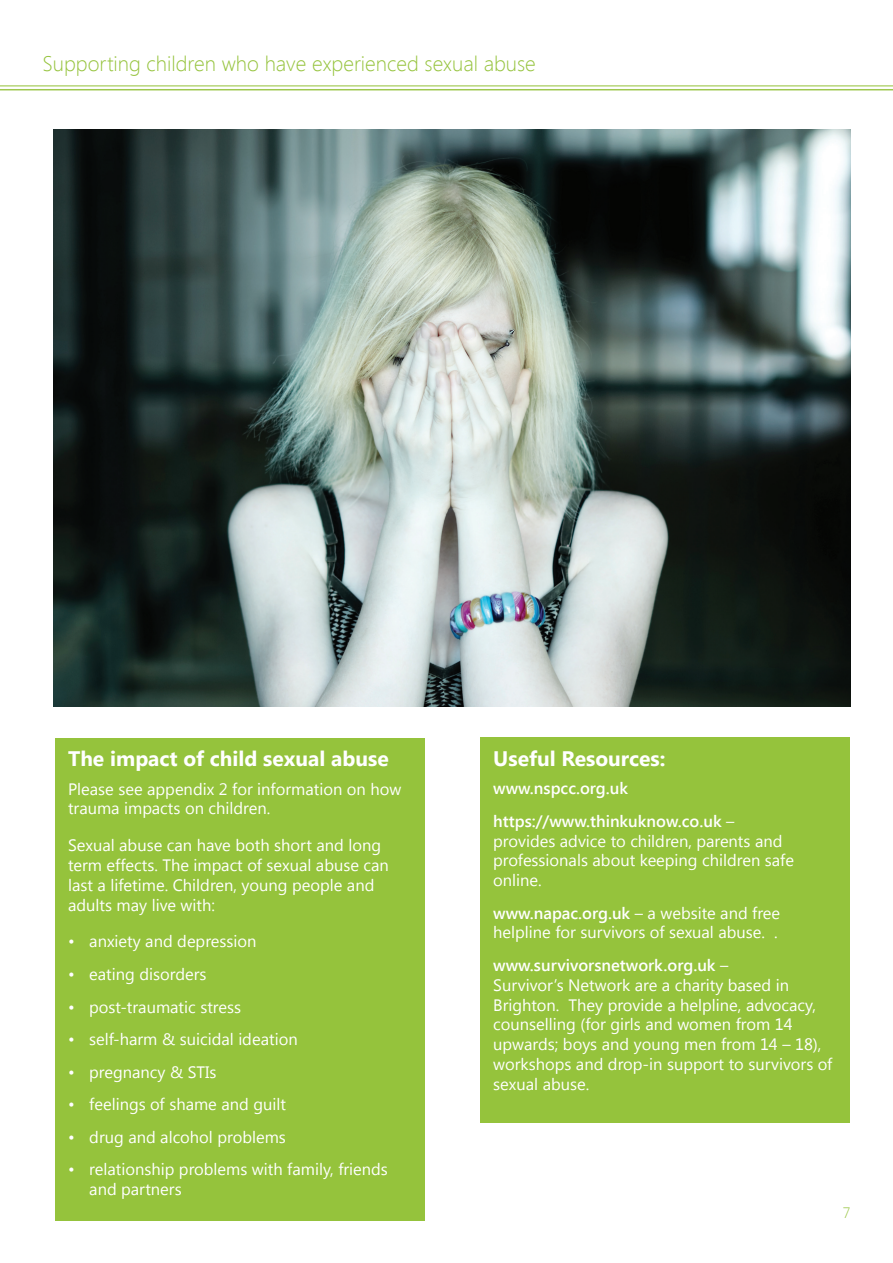
<style>
.page{position:relative;width:893px;height:1263px;background:#fff}
.page>*{position:absolute;margin:0;border:0;box-sizing:border-box;transform-origin:0 0}
.t1{font:300 21px "Segoe UI";color:#95c33c}
.t2{font:700 21px "Segoe UI";color:#fff}
.t3{font:16.5px/19.8px "Segoe UI";color:#fff}
.t4{font:600 16.5px/32.5px "Segoe UI";color:#fff}
.t5{font:300 15px "Segoe UI";color:#95c33c}
.s1{font-weight:400}
.s2{font-weight:600}
</style>
<div class="page">
<hr style="left:0;top:85px;width:893px;height:1px;background:#9ec74c">
<hr style="left:0;top:89px;width:893px;height:1px;background:#9ec74c">
<div style="left:55px;top:738px;width:370px;height:482px;background:#95c33c"></div>
<div style="left:480px;top:738px;width:370px;height:385px;background:#95c33c"></div>
<img style="left:54px;top:130px;width:796px;height:576px">
<p class="t1" style="left:43px;top:49px;width:495px">Supporting children who have experienced sexual abuse</p>
<p class="t2" style="left:68px;top:744px;width:322px">The impact of child sexual abuse</p>
<p class="t3" style="left:68px;top:778px;width:335px">Please see appendix 2 for information on how trauma impacts on children.</p>
<p class="t3" style="left:68px;top:835px;width:322px">Sexual abuse can have both short and long term effects. The impact of sexual abuse can last a lifetime. Children, young people and adults may live with:</p>
<p class="t3" style="left:68px;top:931px;width:190px">• anxiety and depression</p>
<p class="t3" style="left:68px;top:963px;width:140px">• eating disorders</p>
<p class="t3" style="left:68px;top:996px;width:175px">• post-traumatic stress</p>
<p class="t3" style="left:68px;top:1029px;width:231px">• self-harm &amp; suicidal ideation</p>
<p class="t3" style="left:68px;top:1061px;width:150px">• pregnancy &amp; STIs</p>
<p class="t3" style="left:68px;top:1094px;width:220px">• feelings of shame and guilt</p>
<p class="t3" style="left:68px;top:1126px;width:219px">• drug and alcohol problems</p>
<p class="t3" style="left:89px;top:1159px;width:300px;text-indent:-21px">• relationship problems with family, friends and partners</p>
<p class="t2" style="left:493px;top:743px;width:174px">Useful Resources:</p>
<p class="t4" style="left:493px;top:771px;width:243px">www.nspcc.org.uk https://www.thinkuknow.co.uk <span class="s1">–</span></p>
<p class="t3" style="left:493px;top:830px;width:302px">provides advice to children, parents and professionals about keeping children safe online.</p>
<p class="t3" style="left:493px;top:902px;width:288px"><span class="s2">www.napac.org.uk</span> – a website and free helpline for survivors of sexual abuse. .</p>
<p class="t3" style="left:493px;top:954px;width:341px"><span class="s2">www.survivorsnetwork.org.uk</span> –<br>Survivor’s Network are a charity based in Brighton. They provide a helpline, advocacy, counselling (for girls and women from 14 upwards; boys and young men from 14 – 18), workshops and drop-in support to survivors of sexual abuse.</p>
<p class="t5" style="left:843px;top:1202px;width:9px">7</p>
</div>
